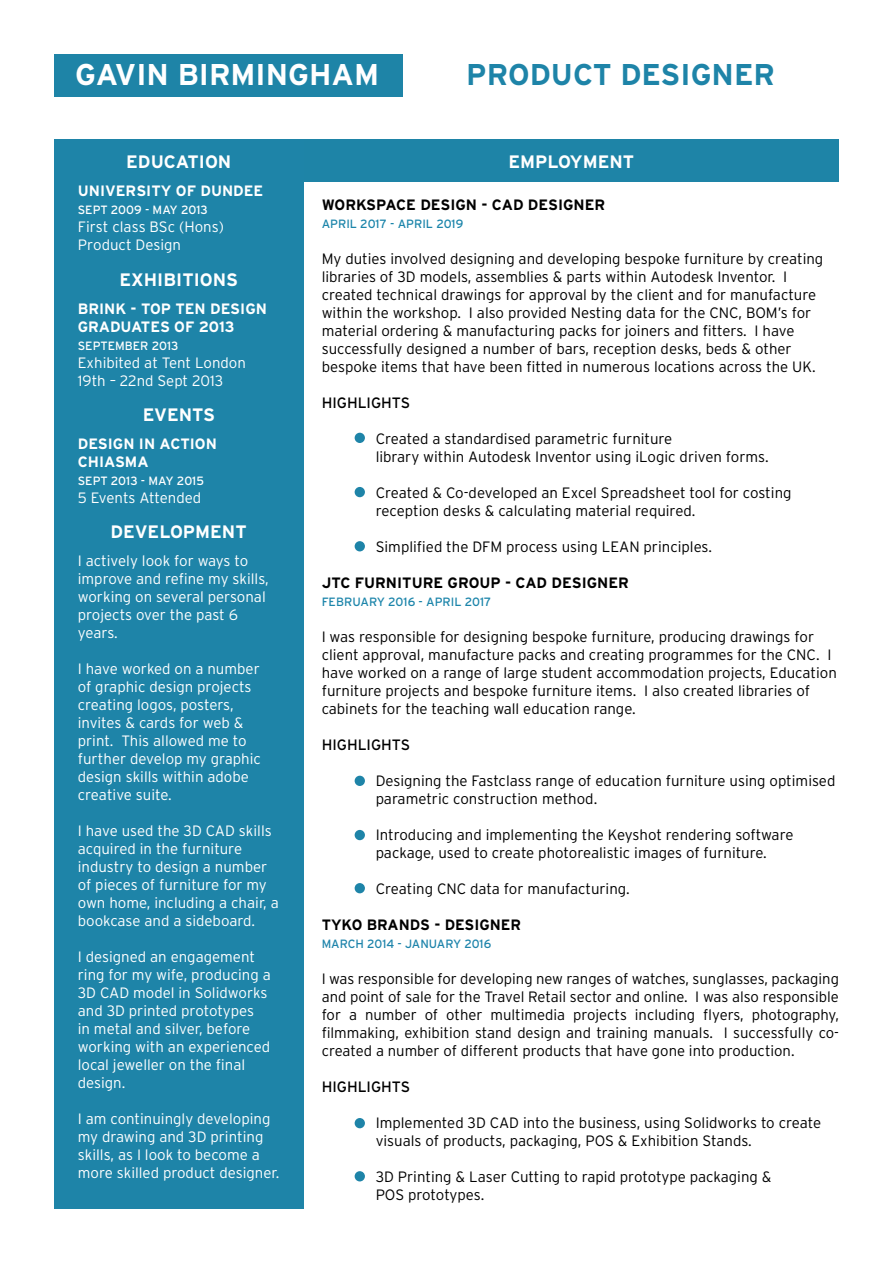
<style>
.page{position:relative;width:893px;height:1263px;background:#fff}
.page>*{position:absolute;margin:0;border:0;box-sizing:border-box;transform-origin:0 0}
.t1{font:700 30px "Interstate";color:#fff}
.t2{font:700 30px "Interstate";color:#1e84a8}
.t3{font:700 18px "Interstate";color:#fff}
.t4{font:300 15px/18px "Interstate";color:#000}
.t5{font:300 15px/18px "Interstate";color:#fff}
.t6{font:700 15px "Interstate";color:#000}
.t7{font:700 15px/18px "Interstate";color:#fff}
.t8{font:15px "Interstate";color:#000}
.t9{font:12px "Interstate";color:#fff}
.t10{font:12px "Interstate";color:#1c85aa}
.t11{font:12px "Interstate";color:#1e84ab}
</style>
<div class="page">
<div style="left:54px;top:139px;width:785px;height:43px;background:#1e84a7"></div>
<div style="left:54px;top:139px;width:250px;height:1070px;background:#1e84a8"></div>
<div style="left:355px;top:776px;width:10px;height:10px;background:#1e84a8;border-radius:50%"></div>
<div style="left:355px;top:830px;width:10px;height:10px;background:#1e84a8;border-radius:50%"></div>
<div style="left:355px;top:883px;width:10px;height:10px;background:#1e84a8;border-radius:50%"></div>
<div style="left:355px;top:1118px;width:10px;height:10px;background:#1e84a8;border-radius:50%"></div>
<div style="left:355px;top:1171px;width:10px;height:10px;background:#1e84a8;border-radius:50%"></div>
<div style="left:54px;top:54px;width:348px;height:43px;background:#1e84a7"></div>
<div style="left:355px;top:433px;width:10px;height:10px;background:#1e84a8;border-radius:50%"></div>
<div style="left:355px;top:487px;width:10px;height:10px;background:#1e84a8;border-radius:50%"></div>
<div style="left:355px;top:541px;width:10px;height:10px;background:#1e84a8;border-radius:50%"></div>
<p class="t1" style="left:75px;top:58px;width:305px">GAVIN BIRMINGHAM</p>
<p class="t2" style="left:466px;top:58px;width:310px">PRODUCT DESIGNER</p>
<p class="t3" style="left:126px;top:151px;width:107px">EDUCATION</p>
<p class="t3" style="left:508px;top:151px;width:127px">EMPLOYMENT</p>
<p class="t7" style="left:78px;top:182px;width:187px">UNIVERSITY OF DUNDEE</p>
<p class="t9" style="left:78px;top:203px;width:132px">SEPT 2009 - MAY 2013</p>
<p class="t5" style="left:78px;top:218px;width:148px">First class BSc (Hons)</p>
<p class="t5" style="left:78px;top:236px;width:105px">Product Design</p>
<p class="t3" style="left:120px;top:269px;width:120px">EXHIBITIONS</p>
<p class="t7" style="left:78px;top:300px;width:191px">BRINK - TOP TEN DESIGN<br>GRADUATES OF 2013</p>
<p class="t9" style="left:78px;top:339px;width:102px">SEPTEMBER 2013</p>
<p class="t5" style="left:78px;top:354px;width:170px">Exhibited at Tent London</p>
<p class="t5" style="left:78px;top:372px;width:147px">19th – 22nd Sept 2013</p>
<p class="t3" style="left:143px;top:404px;width:74px">EVENTS</p>
<p class="t7" style="left:78px;top:435px;width:141px">DESIGN IN ACTION<br>CHIASMA</p>
<p class="t9" style="left:78px;top:474px;width:128px">SEPT 2013 - MAY 2015</p>
<p class="t5" style="left:78px;top:489px;width:125px">5 Events Attended</p>
<p class="t3" style="left:111px;top:521px;width:138px">DEVELOPMENT</p>
<p class="t5" style="left:78px;top:552px;width:193px">I actively look for ways to improve and refine my skills, working on several personal projects over the past 6 years.</p>
<p class="t5" style="left:78px;top:660px;width:185px">I have worked on a number of graphic design projects creating logos, posters, invites &amp; cards for web &amp; print. This allowed me to further develop my graphic design skills within adobe creative suite.</p>
<p class="t5" style="left:78px;top:822px;width:202px">I have used the 3D CAD skills acquired in the furniture industry to design a number of pieces of furniture for my own home, including a chair, a bookcase and a sideboard.</p>
<p class="t5" style="left:78px;top:948px;width:194px">I designed an engagement ring for my wife, producing a<br>3D CAD model in Solidworks and 3D printed prototypes<br>in metal and silver, before working with an experienced local jeweller on the final design.</p>
<p class="t5" style="left:78px;top:1110px;width:203px">I am continuingly developing my drawing and 3D printing skills, as I look to become a more skilled product designer.</p>
<p class="t6" style="left:322px;top:196px;width:285px">WORKSPACE DESIGN - CAD DESIGNER</p>
<p class="t10" style="left:322px;top:217px;width:143px">APRIL 2017 - APRIL 2019</p>
<p class="t4" style="left:322px;top:249px;width:503px">My duties involved designing and developing bespoke furniture by creating libraries of 3D models, assemblies &amp; parts within Autodesk Inventor. I created technical drawings for approval by the client and for manufacture within the workshop. I also provided Nesting data for the CNC, BOM’s for material ordering &amp; manufacturing packs for joiners and fitters. I have successfully designed a number of bars, reception desks, beds &amp; other bespoke items that have been fitted in numerous locations across the UK.</p>
<p class="t8" style="left:322px;top:394px;width:90px">HIGHLIGHTS</p>
<p class="t4" style="left:376px;top:429px;width:394px">Created a standardised parametric furniture<br>library within Autodesk Inventor using iLogic driven forms.</p>
<p class="t4" style="left:376px;top:483px;width:417px">Created &amp; Co-developed an Excel Spreadsheet tool for costing reception desks &amp; calculating material required.</p>
<p class="t4" style="left:376px;top:537px;width:338px">Simplified the DFM process using LEAN principles.</p>
<p class="t6" style="left:322px;top:574px;width:309px">JTC FURNITURE GROUP - CAD DESIGNER</p>
<p class="t10" style="left:322px;top:595px;width:171px">FEBRUARY 2016 - APRIL 2017</p>
<p class="t4" style="left:322px;top:627px;width:517px">I was responsible for designing bespoke furniture, producing drawings for client approval, manufacture packs and creating programmes for the CNC. I have worked on a range of large student accommodation projects, Education furniture projects and bespoke furniture items. I also created libraries of cabinets for the teaching wall education range.</p>
<p class="t8" style="left:322px;top:736px;width:90px">HIGHLIGHTS</p>
<p class="t4" style="left:376px;top:771px;width:461px">Designing the Fastclass range of education furniture using optimised parametric construction method.</p>
<p class="t4" style="left:376px;top:825px;width:419px">Introducing and implementing the Keyshot rendering software package, used to create photorealistic images of furniture.</p>
<p class="t4" style="left:376px;top:879px;width:256px">Creating CNC data for manufacturing.</p>
<p class="t6" style="left:322px;top:916px;width:201px">TYKO BRANDS - DESIGNER</p>
<p class="t11" style="left:322px;top:937px;width:171px">MARCH 2014 - JANUARY 2016</p>
<p class="t4" style="left:322px;top:969px;width:519px;text-align:justify">I was responsible for developing new ranges of watches, sunglasses, packaging and point of sale for the Travel Retail sector and online. I was also responsible for a number of other multimedia projects including flyers, photography, filmmaking, exhibition stand design and training manuals. I successfully co&shy;created a number of different products that have gone into production.</p>
<p class="t8" style="left:322px;top:1078px;width:90px">HIGHLIGHTS</p>
<p class="t4" style="left:376px;top:1113px;width:447px">Implemented 3D CAD into the business, using Solidworks to create visuals of products, packaging, POS &amp; Exhibition Stands.</p>
<p class="t4" style="left:376px;top:1167px;width:397px">3D Printing &amp; Laser Cutting to rapid prototype packaging &amp;<br>POS prototypes.</p>
</div>
